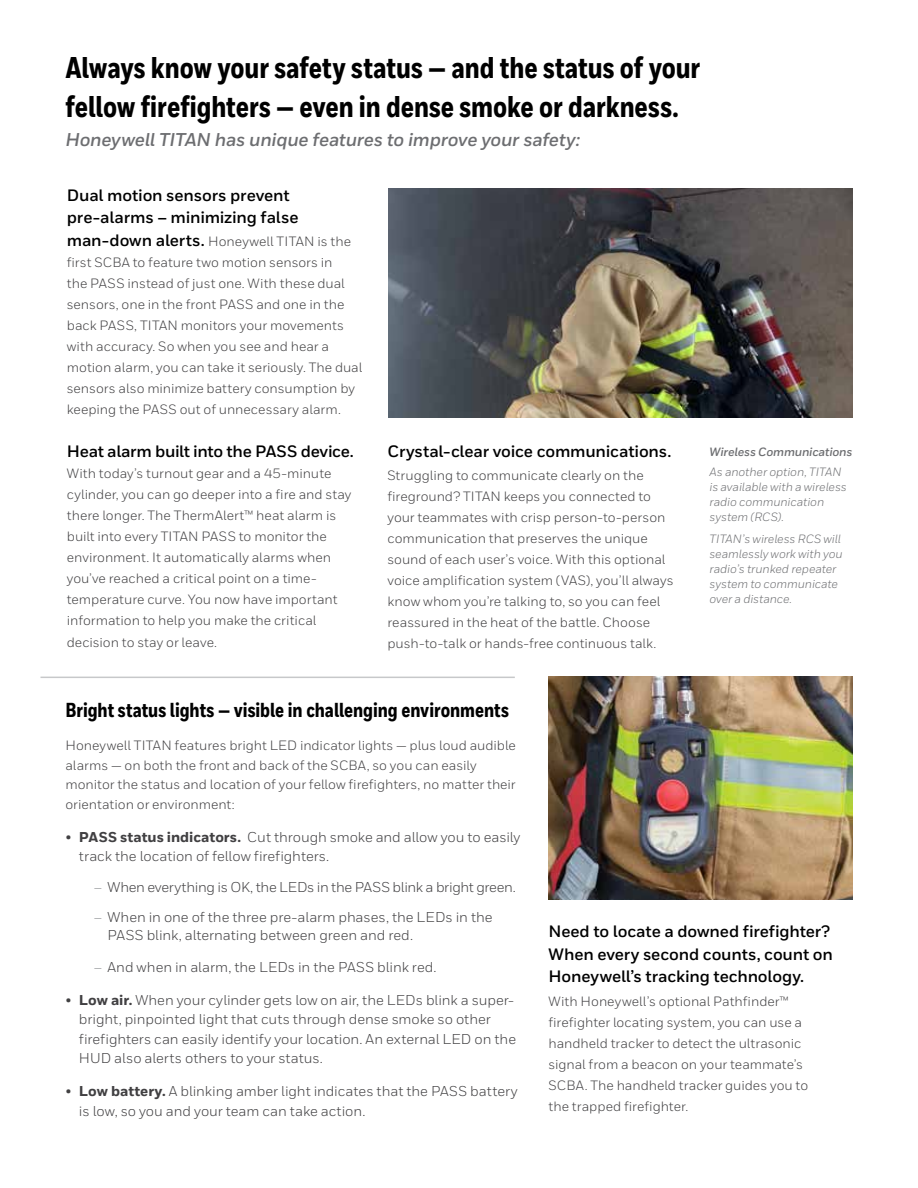
<style>
.page{position:relative;width:918px;height:1188px;background:#fff}
.page>*{position:absolute;margin:0;border:0;box-sizing:border-box;transform-origin:0 0}
.t1{font:800 30px/39px "Honeywell Cond";color:#000}
.t2{font:800 20.25px "Honeywell Cond";color:#000}
.t3{font:italic 700 18.45px "Honeywell Sans";letter-spacing:-.015em;color:#6d6e71}
.t4{font:700 16.5px/22.5px "Honeywell Sans";letter-spacing:-.01em;color:#000}
.t5{font:14.25px/19.5px "Honeywell Sans";letter-spacing:-.005em;color:#414042}
.t6{font:13.5px/21px "Honeywell Sans";color:#414042}
.t7{font:italic 12px/15px "Honeywell Sans";letter-spacing:-.005em;color:#6d6e71}
.t8{font:italic 700 12px "Honeywell Sans";letter-spacing:-.015em;color:#6d6e71}
.s1{font-weight:700;font-size:16.5px;color:#000}
.s2{font-weight:800}
.s3{color:#939598}
</style>
<div class="page">
<img style="left:549px;top:677px;width:304px;height:222px">
<img style="left:388px;top:188px;width:465px;height:229px">
<hr style="left:40px;top:677px;width:475px;height:1px;background:#c7c8ca">
<h1 class="t1" style="left:65px;top:49px;width:636px">Always know your safety status — and the status of your fellow firefighters — even in dense smoke or darkness.</h1>
<h3 class="t3" style="left:65px;top:128px;width:516px">Honeywell TITAN has unique features to improve your safety:</h3>
<p class="t4" style="left:67px;top:184px;width:233px">Dual motion sensors prevent pre-alarms – minimizing false</p>
<p class="t6" style="left:67px;top:231px;width:297px"><span class="s1">man-down alerts.</span> Honeywell TITAN is the first SCBA to feature two motion sensors in<br>the PASS instead of just one. With these dual sensors, one in the front PASS and one in the back PASS, TITAN monitors your movements with accuracy. So when you see and hear a motion alarm, you can take it seriously. The dual sensors also minimize battery consumption by keeping the PASS out of unnecessary alarm.</p>
<p class="t4" style="left:67px;top:440px;width:289px">Heat alarm built into the PASS device.</p>
<p class="t6" style="left:67px;top:462px;width:286px">With today’s turnout gear and a 45-minute cylinder, you can go deeper into a fire and stay there longer. The ThermAlert™ heat alarm is built into every TITAN PASS to monitor the environment. It automatically alarms when you’ve reached a critical point on a time&shy;temperature curve. You now have important information to help you make the critical</p>
<p class="t6" style="left:67px;top:632px;width:152px">decision to stay or leave.</p>
<p class="t4" style="left:387px;top:440px;width:285px">Crystal-clear voice communications.</p>
<p class="t6" style="left:387px;top:465px;width:288px">Struggling to communicate clearly on the fireground? TITAN keeps you connected to your teammates with crisp person-to-person communication that preserves the unique sound of each user’s voice. With this optional voice amplification system (VAS), you’ll always know whom you’re talking to, so you can feel reassured in the heat of the battle. Choose push-to-talk or hands-free continuous talk.</p>
<p class="t8" style="left:710px;top:444px;width:145px">Wireless Communications</p>
<p class="t7" style="left:710px;top:465px;width:139px">As another option, TITAN is available with a wireless radio communication system (RCS).</p>
<p class="t7" style="left:710px;top:531px;width:135px">TITAN’s wireless RCS will seamlessly work with you radio’s trunked repeater system to communicate over a distance.</p>
<h2 class="t2" style="left:65px;top:698px;width:445px">Bright status lights — visible in challenging environments</h2>
<p class="t6" style="left:65px;top:736px;width:452px;line-height:19.5px">Honeywell TITAN features bright LED indicator lights — plus loud audible alarms — on both the front and back of the SCBA, so you can easily monitor the status and location of your fellow firefighters, no matter their orientation or environment:</p>
<p class="t5" style="left:79px;top:827px;width:443px;text-indent:-13px">• <span class="s2">PASS status indicators.</span> Cut through smoke and allow you to easily track the location of fellow firefighters.</p>
<p class="t5" style="left:94px;top:877px;width:423px"><span class="s3">–</span> When everything is OK, the LEDs in the PASS blink a bright green.</p>
<p class="t5" style="left:107px;top:908px;width:387px;line-height:18px;text-indent:-13px"><span class="s3">–</span> When in one of the three pre-alarm phases, the LEDs in the<br>PASS blink, alternating between green and red.</p>
<p class="t5" style="left:94px;top:957px;width:344px"><span class="s3">–</span> And when in alarm, the LEDs in the PASS blink red.</p>
<p class="t5" style="left:79px;top:990px;width:439px;text-indent:-13px">• <span class="s2">Low air.</span> When your cylinder gets low on air, the LEDs blink a super&shy;bright, pinpointed light that cuts through dense smoke so other firefighters can easily identify your location. An external LED on the HUD also alerts others to your status.</p>
<p class="t5" style="left:79px;top:1082px;width:440px;text-indent:-13px">• <span class="s2">Low battery.</span> A blinking amber light indicates that the PASS battery is low, so you and your team can take action.</p>
<p class="t4" style="left:549px;top:921px;width:286px">Need to locate a downed firefighter?<br>When every second counts, count on<br>Honeywell’s tracking technology.</p>
<p class="t6" style="left:549px;top:991px;width:261px">With Honeywell’s optional Pathfinder™ firefighter locating system, you can use a handheld tracker to detect the ultrasonic signal from a beacon on your teammate’s SCBA. The handheld tracker guides you to the trapped firefighter.</p>
</div>
